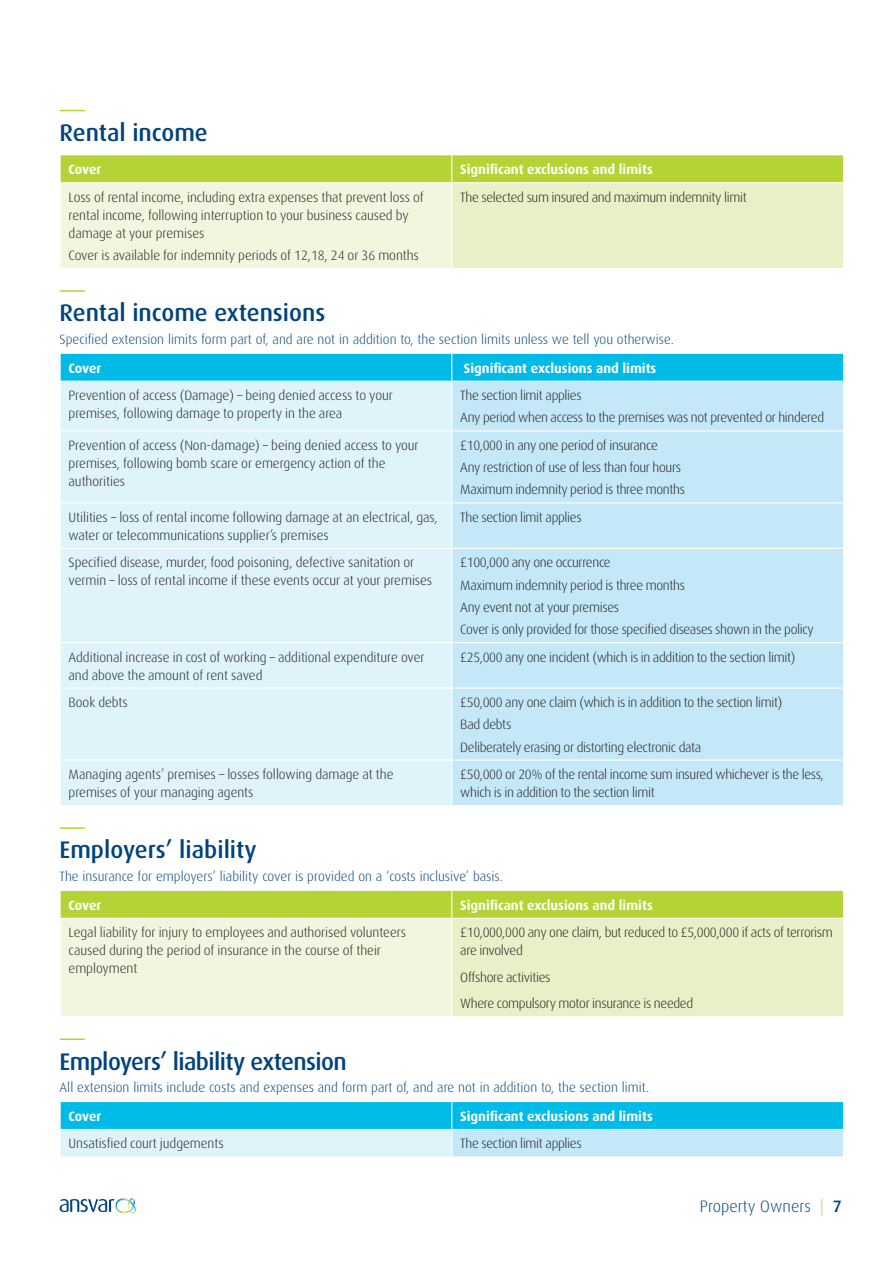
<style>
.page{position:relative;width:893px;height:1263px;background:#fff}
.page>*{position:absolute;margin:0;border:0;box-sizing:border-box;transform-origin:0 0}
.t1{font:500 24px "Dax";color:#01437c}
.t2{font:500 24px "Dax";letter-spacing:-.025em;color:#01437c}
.t3{font:300 16.5px "Dax";color:#01437c}
.t4{font:300 13.5px/18px "Dax";letter-spacing:-.015em;color:#231f20}
.t5{font:300 13.5px "Dax";color:#01437c}
.t6{font:700 13.5px "Dax";color:#fff}
.s1{color:#b5d334}
.s2{font-weight:500}
</style>
<div class="page">
<svg style="left:60px;top:1198px;width:76px;height:15px"></svg>
<img style="left:115px;top:1198px;width:6px;height:14px">
<svg style="left:60px;top:110px;width:24px;height:1px"></svg>
<div style="left:60px;top:183px;width:392px;height:85px;background:#f1f6df"></div>
<div style="left:452px;top:183px;width:391px;height:85px;background:#e7f0c6"></div>
<hr style="left:60px;top:183px;width:1px;height:85px;background:#fff">
<hr style="left:451px;top:183px;width:1px;height:85px;background:#fff">
<svg style="left:60px;top:155px;width:784px;height:28px;background:#b8d53d"></svg>
<hr style="left:60px;top:290px;width:24px;height:2px;background:#b5d334">
<div style="left:61px;top:382px;width:390px;height:423px;background:#def3fa"></div>
<div style="left:452px;top:382px;width:391px;height:423px;background:#c4e8f7"></div>
<hr style="left:452px;top:430px;width:392px;height:1px;background:#fff">
<hr style="left:452px;top:502px;width:392px;height:1px;background:#fff">
<div style="left:60px;top:354px;width:784px;height:27px;background:#00bbe8"></div>
<hr style="left:452px;top:548px;width:392px;height:1px;background:#fff">
<hr style="left:452px;top:642px;width:392px;height:1px;background:#fff">
<hr style="left:452px;top:687px;width:392px;height:2px;background:#fff">
<hr style="left:452px;top:759px;width:392px;height:2px;background:#fff">
<hr style="left:60px;top:430px;width:392px;height:1px;background:#fff">
<hr style="left:60px;top:502px;width:392px;height:1px;background:#fff">
<hr style="left:60px;top:548px;width:392px;height:1px;background:#fff">
<hr style="left:60px;top:642px;width:392px;height:1px;background:#fff">
<hr style="left:60px;top:687px;width:392px;height:2px;background:#fff">
<hr style="left:60px;top:759px;width:392px;height:2px;background:#fff">
<hr style="left:60px;top:827px;width:24px;height:2px;background:#b5d334">
<div style="left:60px;top:918px;width:392px;height:99px;background:#f1f6df"></div>
<div style="left:452px;top:918px;width:391px;height:99px;background:#e7f0c6"></div>
<hr style="left:60px;top:918px;width:392px;height:1px;background:#fff">
<hr style="left:60px;top:919px;width:1px;height:97px;background:#fff">
<hr style="left:452px;top:918px;width:392px;height:1px;background:#fff">
<hr style="left:451px;top:919px;width:1px;height:97px;background:#fff">
<hr style="left:60px;top:1016px;width:392px;height:1px;background:#fff">
<hr style="left:452px;top:1016px;width:392px;height:1px;background:#fff">
<div style="left:60px;top:891px;width:784px;height:27px;background:#b5d334"></div>
<hr style="left:60px;top:1038px;width:24px;height:2px;background:#b5d334">
<svg style="left:60px;top:1102px;width:784px;height:54px;background:#6ad4f0"></svg>
<h1 class="t1" style="left:60px;top:119px;width:150px">Rental income</h1>
<p class="t6" style="left:69px;top:162px;width:34px">Cover</p>
<p class="t6" style="left:460px;top:162px;width:194px">Significant exclusions and limits</p>
<p class="t4" style="left:69px;top:188px;width:357px">Loss of rental income, including extra expenses that prevent loss of rental income, following interruption to your business caused by damage at your premises</p>
<p class="t4" style="left:69px;top:246px;width:352px">Cover is available for indemnity periods of 12,18, 24 or 36 months</p>
<p class="t4" style="left:460px;top:188px;width:288px">The selected sum insured and maximum indemnity limit</p>
<h1 class="t1" style="left:60px;top:300px;width:267px">Rental income extensions</h1>
<p class="t5" style="left:60px;top:331px;width:616px">Specified extension limits form part of, and are not in addition to, the section limits unless we tell you otherwise.</p>
<p class="t6" style="left:69px;top:360px;width:34px">Cover</p>
<p class="t6" style="left:464px;top:360px;width:194px">Significant exclusions and limits</p>
<p class="t4" style="left:69px;top:387px;width:326px">Prevention of access (Damage) – being denied access to your premises, following damage to property in the area</p>
<p class="t4" style="left:460px;top:385px;width:365px;line-height:22.2px">The section limit applies<br>Any period when access to the premises was not prevented or hindered</p>
<p class="t4" style="left:69px;top:436px;width:352px">Prevention of access (Non-damage) – being denied access to your premises, following bomb scare or emergency action of the authorities</p>
<p class="t4" style="left:460px;top:434px;width:226px;line-height:22.2px">£10,000 in any one period of insurance<br>Any restriction of use of less than four hours<br>Maximum indemnity period is three months</p>
<p class="t4" style="left:69px;top:508px;width:371px">Utilities – loss of rental income following damage at an electrical, gas, water or telecommunications supplier’s premises</p>
<p class="t4" style="left:460px;top:508px;width:123px">The section limit applies</p>
<p class="t4" style="left:69px;top:554px;width:365px">Specified disease, murder, food poisoning, defective sanitation or vermin – loss of rental income if these events occur at your premises</p>
<p class="t4" style="left:460px;top:552px;width:355px;line-height:22.2px">£100,000 any one occurrence<br>Maximum indemnity period is three months<br>Any event not at your premises<br>Cover is only provided for those specified diseases shown in the policy</p>
<p class="t4" style="left:69px;top:648px;width:358px">Additional increase in cost of working – additional expenditure over and above the amount of rent saved</p>
<p class="t4" style="left:460px;top:648px;width:337px">£25,000 any one incident (which is in addition to the section limit)</p>
<p class="t4" style="left:69px;top:693px;width:61px">Book debts</p>
<p class="t4" style="left:460px;top:691px;width:324px;line-height:22.2px">£50,000 any one claim (which is in addition to the section limit)<br>Bad debts<br>Deliberately erasing or distorting electronic data</p>
<p class="t4" style="left:69px;top:765px;width:326px">Managing agents’ premises – losses following damage at the premises of your managing agents</p>
<p class="t4" style="left:460px;top:765px;width:365px">£50,000 or 20% of the rental income sum insured whichever is the less, which is in addition to the section limit</p>
<h1 class="t1" style="left:60px;top:837px;width:199px">Employers’ liability</h1>
<p class="t5" style="left:60px;top:868px;width:445px">The insurance for employers’ liability cover is provided on a ‘costs inclusive’ basis.</p>
<p class="t6" style="left:69px;top:897px;width:34px">Cover</p>
<p class="t6" style="left:460px;top:897px;width:194px">Significant exclusions and limits</p>
<p class="t4" style="left:69px;top:924px;width:339px">Legal liability for injury to employees and authorised volunteers caused during the period of insurance in the course of their employment</p>
<p class="t4" style="left:460px;top:924px;width:374px">£10,000,000 any one claim, but reduced to £5,000,000 if acts of terrorism are involved</p>
<p class="t4" style="left:460px;top:964px;width:234px;line-height:26.5px">Offshore activities<br>Where compulsory motor insurance is needed</p>
<h1 class="t2" style="left:60px;top:1048px;width:289px">Employers’ liability extension</h1>
<p class="t5" style="left:60px;top:1080px;width:591px">All extension limits include costs and expenses and form part of, and are not in addition to, the section limit.</p>
<p class="t6" style="left:69px;top:1109px;width:34px">Cover</p>
<p class="t6" style="left:460px;top:1109px;width:194px">Significant exclusions and limits</p>
<p class="t4" style="left:69px;top:1135px;width:157px">Unsatisfied court judgements</p>
<p class="t4" style="left:460px;top:1135px;width:123px">The section limit applies</p>
<p class="t3" style="left:700px;top:1197px;width:144px">Property Owners <span class="s1">|</span> <span class="s2">7</span></p>
</div>
